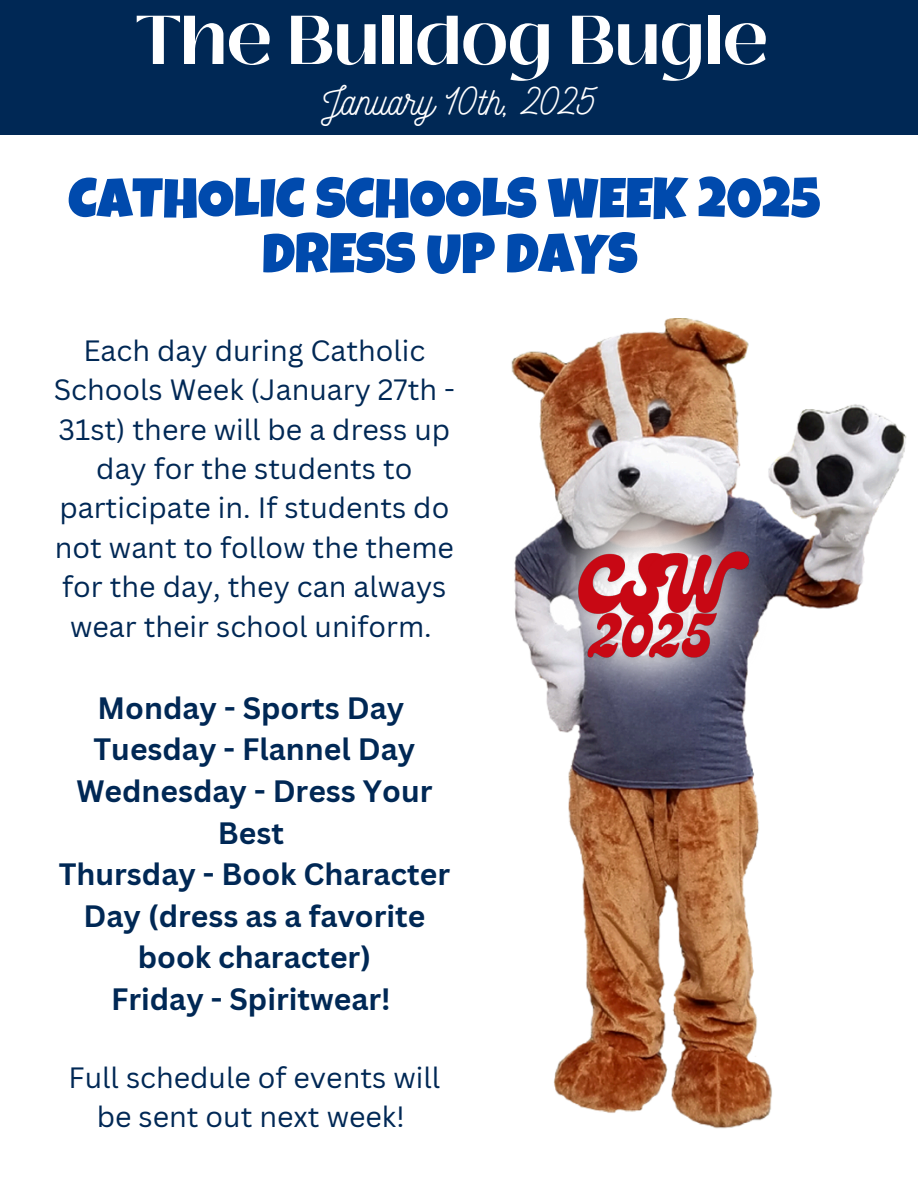
<style>
.page{position:relative;width:918px;height:1188px;background:#fff}
.page>*{position:absolute;margin:0;border:0;box-sizing:border-box;transform-origin:0 0}
.t1{font:700 68.85px "Black Mango";color:#fff}
.t2{font:56.25px/55.2px "Luckiest Guy";color:#004aad;text-align:center}
.t3{font:39px "Nickainley";color:#fff}
.t4{font:700 30.15px/41.7px "Canva Sans";color:#002855;text-align:center}
.t5{font:28.65px/39.3px "Canva Sans";color:#002855;text-align:center}
</style>
<div class="page">
<div style="left:0;top:0;width:918px;height:135px;background:#002855"></div>
<img style="left:511px;top:318px;width:396px;height:811px">
<img style="left:532px;top:477px;width:234px;height:234px">
<img style="left:571px;top:540px;width:186px;height:150px">
<h1 class="t1" style="left:136px;top:-12px;width:634px">The Bulldog Bugle</h1>
<h3 class="t3" style="left:321px;top:76px;width:277px">January 10th, 2025</h3>
<p class="t2" style="left:68px;top:178px;width:754px">CATHOLIC SCHOOLS WEEK 2025<br>DRESS UP DAYS</p>
<h2 class="t5" style="left:54px;top:330px;width:403px">Each day during Catholic<br>Schools Week (January 27th -<br>31st) there will be a dress up day for the students to participate in. If students do not want to follow the theme for the day, they can always wear their school uniform.</h2>
<p class="t4" style="left:59px;top:686px;width:393px">Monday - Sports Day<br>Tuesday - Flannel Day<br>Wednesday - Dress Your<br>Best<br>Thursday - Book Character<br>Day (dress as a favorite book character)<br>Friday - Spiritwear!</p>
<h4 class="t5" style="left:69px;top:1057px;width:373px">Full schedule of events will be sent out next week!</h4>
</div>
